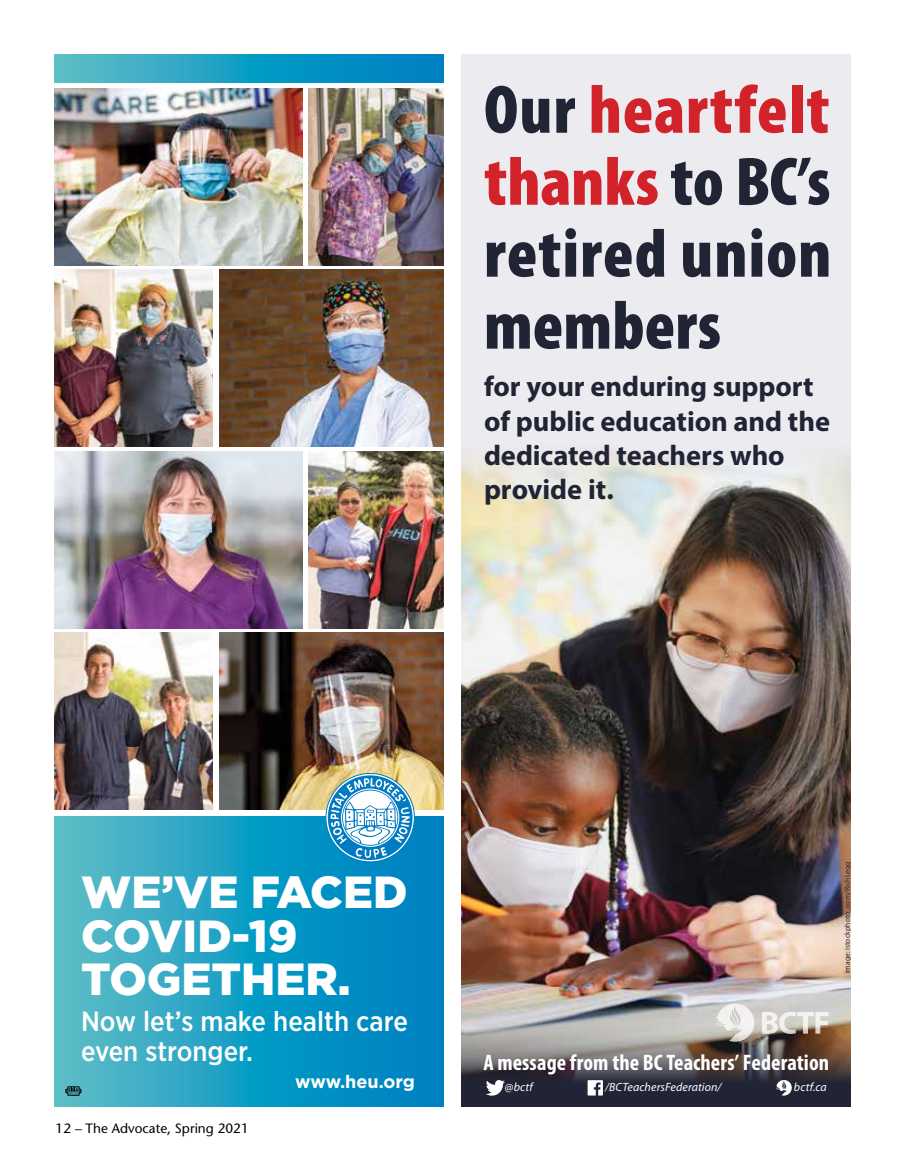
<style>
.page{position:relative;width:905px;height:1161px;background:#fff}
.page>*{position:absolute;margin:0;border:0;box-sizing:border-box;transform-origin:0 0}
.t1{font:900 condensed 69px/72px "Myriad Pro";letter-spacing:.015em;color:#212435;text-align:justify}
.t2{font:900 45px/43.5px "Gotham";color:#fff}
.t3{font:700 28.5px/34.2px "Myriad Pro";letter-spacing:-.005em;color:#212435}
.t4{font:500 27.75px/30px "Gotham Narrow";color:#fff}
.t5{font:700 condensed 22.5px "Myriad Pro";letter-spacing:.005em;color:#fff}
.t6{font:700 18px "Gotham";letter-spacing:-.005em;color:#fff}
.t7{font:13.5px "Stone Sans";color:#000}
.t8{font:italic 12px "Myriad Pro";letter-spacing:.01em;color:#fff}
.t9{font:7.5px "Myriad Pro";letter-spacing:.015em;color:#212435}
.s1{color:#d2232a}
</style>
<div class="page">
<svg style="left:54px;top:816px;width:389px;height:291px;background:#1e9ec4"></svg>
<svg style="left:54px;top:54px;width:389px;height:29px;background:#1d9dc4"></svg>
<img style="left:308px;top:89px;width:135px;height:177px">
<img style="left:308px;top:452px;width:135px;height:176px">
<img style="left:54px;top:89px;width:249px;height:177px">
<img style="left:54px;top:452px;width:249px;height:176px">
<img style="left:54px;top:270px;width:159px;height:177px">
<img style="left:54px;top:633px;width:159px;height:177px">
<img style="left:219px;top:270px;width:224px;height:177px">
<img style="left:219px;top:633px;width:224px;height:177px">
<svg style="left:325px;top:773px;width:90px;height:90px"></svg>
<svg style="left:66px;top:1087px;width:15px;height:8px"></svg>
<img style="left:461px;top:476px;width:389px;height:519px">
<img style="left:461px;top:995px;width:389px;height:112px">
<svg style="left:716px;top:1004px;width:38px;height:38px"></svg>
<svg style="left:762px;top:1012px;width:66px;height:22px"></svg>
<svg style="left:485px;top:1080px;width:20px;height:16px"></svg>
<svg style="left:587px;top:1080px;width:16px;height:16px"></svg>
<svg style="left:776px;top:1080px;width:15px;height:16px"></svg>
<div style="left:461px;top:54px;width:389px;height:422px;background:#ecebf0"></div>
<h1 class="t1" style="left:484px;top:75px;width:349px">Our <span class="s1">heartfelt thanks</span> to BC’s retired union members</h1>
<p class="t3" style="left:484px;top:369px;width:347px">for your enduring support of public education and the dedicated teachers who provide it.</p>
<h2 class="t2" style="left:81px;top:870px;width:328px">WE’VE FACED<br>COVID-19<br>TOGETHER.</h2>
<p class="t4" style="left:81px;top:1006px;width:328px">Now let’s make health care even stronger.</p>
<p class="t6" style="left:295px;top:1070px;width:121px">www.heu.org</p>
<p class="t8" style="left:505px;top:1080px;width:29px">@bctf</p>
<p class="t8" style="left:605px;top:1080px;width:118px">/BCTeachersFederation/</p>
<p class="t8" style="left:794px;top:1080px;width:34px">bctf.ca</p>
<p class="t5" style="left:483px;top:1048px;width:347px">A message from the BC Teachers’ Federation</p>
<p class="t7" style="left:56px;top:1120px;width:195px">12 – The Advocate, Spring 2021</p>
<p class="t9" style="left:842px;top:973px;width:114px;rotate:-90deg">image: istockphoto .com/RichLegg</p>
</div>
